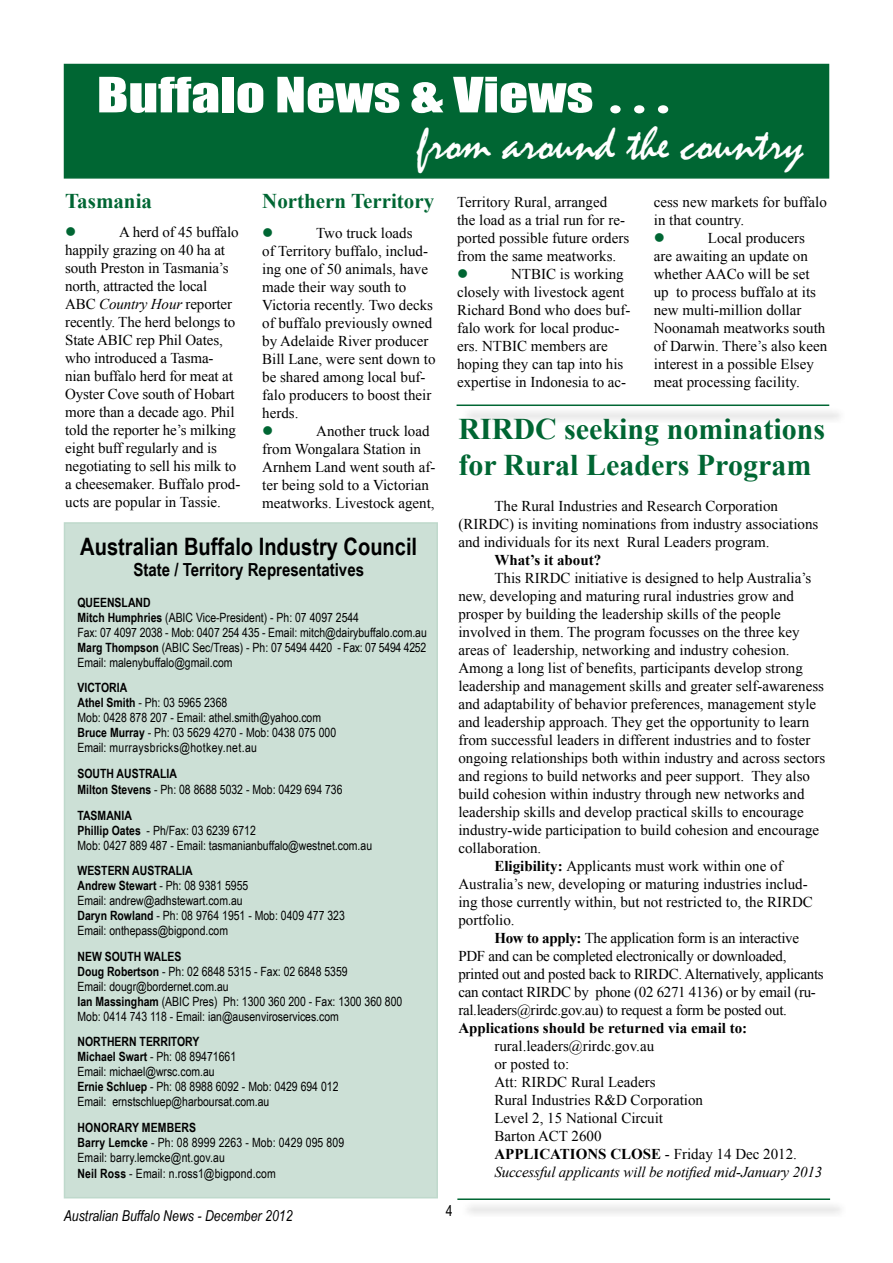
<style>
.page{position:relative;width:893px;height:1263px;background:#fff}
.page>*{position:absolute;margin:0;border:0;box-sizing:border-box;transform-origin:0 0}
.t1{font:48px "Mistral";color:#fff}
.t2{font:45px "Impact";color:#fff;scale:1.27 1}
.t3{font:700 30px/36px "Times New Roman";color:#063}
.t4{font:700 24px "Arial Narrow";color:#000}
.t5{font:700 21px "Times New Roman";color:#063}
.t6{font:700 18px "Arial Narrow";color:#000}
.t7{font:15px/18px "Times New Roman";color:#000}
.t8{font:15px "Times New Roman";letter-spacing:-.02em;color:#000}
.t9{font:700 15px "Times New Roman";color:#000}
.t10{font:italic 15px "Arial Narrow";color:#000}
.t11{font:15px "Wingdings";color:#063}
.t12{font:15px "Arial Narrow";color:#000}
.t13{font:12.75px/15px "Arial Narrow";color:#000}
.s1{font-family:"Times New Roman";font-size:75px}
.s2{font-style:italic}
.s3{font-weight:700}
</style>
<div class="page">
<div style="left:64px;top:64px;width:765px;height:115px;background:#063;border:2px solid #063"></div>
<div style="left:64px;top:522px;width:374px;height:676px;background:#cce0d6;border:2px solid #bfd9cc"></div>
<div style="left:459px;top:407px;width:387px;height:18px;background:#f4f4f4"></div>
<hr style="left:457px;top:404px;width:372px;height:2px;background:#063">
<div style="left:460px;top:1201px;width:387px;height:17px;background:#f3f3f3"></div>
<hr style="left:457px;top:1198px;width:373px;height:2px;background:#063">
<h2 class="t2" style="left:97px;top:60px;width:457px">Buffalo News &amp; Views <span class="s1">...</span></h2>
<h1 class="t1" style="left:418px;top:115px;width:388px">from around the country</h1>
<h3 class="t5" style="left:65px;top:186px;width:88px">Tasmania</h3>
<p class="t11" style="left:65px;top:223px;width:13px">●</p>
<h3 class="t5" style="left:262px;top:186px;width:174px">Northern Territory</h3>
<p class="t11" style="left:262px;top:224px;width:13px">●</p>
<p class="t7" style="left:457px;top:193px;width:174px">Territory Rural, arranged the load as a trial run for re&shy;ported possible future orders from the same meatworks.</p>
<p class="t11" style="left:457px;top:266px;width:13px">●</p>
<p class="t7" style="left:654px;top:193px;width:174px">cess new markets for buffalo in that country.</p>
<p class="t11" style="left:654px;top:230px;width:13px">●</p>
<p class="t7" style="left:65px;top:222px;width:177px;text-indent:54px">A herd of 45 buffalo happily grazing on 40 ha at south Preston in Tasmania’s north, attracted the local<br>ABC <span class="s2">Country Hour</span> reporter recently. The herd belongs to<br>State ABIC rep Phil Oates, who introduced a Tasma&shy;nian buffalo herd for meat at<br>Oyster Cove south of Hobart more than a decade ago. Phil told the reporter he’s milking eight buff regularly and is negotiating to sell his milk to a cheesemaker. Buffalo prod&shy;ucts are popular in Tassie.</p>
<p class="t7" style="left:262px;top:224px;width:175px;text-indent:54px">Two truck loads<br>of Territory buffalo, includ&shy;ing one of 50 animals, have made their way south to<br>Victoria recently. Two decks of buffalo previously owned by Adelaide River producer<br>Bill Lane, were sent down to be shared among local buf&shy;falo producers to boost their herds.</p>
<p class="t11" style="left:262px;top:422px;width:13px">●</p>
<p class="t7" style="left:654px;top:229px;width:175px;text-indent:54px">Local producers<br>are awaiting an update on whether AACo will be set up to process buffalo at its new multi-million dollar<br>Noonamah meatworks south of Darwin. There’s also keen interest in a possible Elsey meat processing facility.</p>
<p class="t7" style="left:457px;top:265px;width:175px;text-indent:54px">NTBIC is working closely with livestock agent<br>Richard Bond who does buf&shy;falo work for local produc&shy;ers. NTBIC members are hoping they can tap into his expertise in Indonesia to ac-</p>
<h3 class="t3" style="left:458px;top:410px;width:368px">RIRDC seeking nominations for Rural Leaders Program</h3>
<p class="t7" style="left:458px;top:496px;width:362px;text-indent:36px">The Rural Industries and Research Corporation (RIRDC) is inviting nominations from industry associations and individuals for its next Rural Leaders program.</p>
<p class="t9" style="left:494px;top:549px;width:108px">What’s it about?</p>
<p class="t7" style="left:494px;top:568px;width:319px">This RIRDC initiative is designed to help Australia’s</p>
<p class="t7" style="left:458px;top:586px;width:337px">new, developing and maturing rural industries grow and</p>
<p class="t7" style="left:458px;top:604px;width:324px">prosper by building the leadership skills of the people</p>
<p class="t7" style="left:458px;top:622px;width:343px">involved in them. The program focusses on the three key</p>
<p class="t7" style="left:458px;top:640px;width:333px">areas of leadership, networking and industry cohesion.</p>
<p class="t7" style="left:458px;top:658px;width:346px">Among a long list of benefits, participants develop strong</p>
<p class="t7" style="left:458px;top:676px;width:367px">leadership and management skills and greater self-awareness</p>
<p class="t7" style="left:458px;top:694px;width:359px">and adaptability of behavior preferences, management style</p>
<p class="t7" style="left:458px;top:712px;width:352px">and leadership approach. They get the opportunity to learn</p>
<p class="t7" style="left:458px;top:730px;width:354px">from successful leaders in different industries and to foster</p>
<p class="t7" style="left:458px;top:748px;width:369px">ongoing relationships both within industry and across sectors</p>
<p class="t7" style="left:458px;top:766px;width:353px">and regions to build networks and peer support. They also</p>
<p class="t7" style="left:458px;top:784px;width:348px">build cohesion within industry through new networks and</p>
<p class="t7" style="left:458px;top:802px;width:347px">leadership skills and develop practical skills to encourage</p>
<p class="t7" style="left:458px;top:820px;width:362px">industry-wide participation to build cohesion and encourage</p>
<p class="t7" style="left:458px;top:838px;width:84px">collaboration.</p>
<p class="t7" style="left:494px;top:856px;width:290px"><span class="s3">Eligibility:</span> Applicants must work within one of</p>
<p class="t7" style="left:458px;top:874px;width:351px">Australia’s new, developing or maturing industries includ-</p>
<p class="t7" style="left:458px;top:892px;width:356px">ing those currently within, but not restricted to, the RIRDC</p>
<p class="t7" style="left:458px;top:910px;width:58px">portfolio.</p>
<p class="t8" style="left:494px;top:928px;width:306px"><span class="s3">How to apply:</span> The application form is an interactive</p>
<p class="t8" style="left:458px;top:946px;width:330px">PDF and can be completed electronically or downloaded,</p>
<p class="t8" style="left:458px;top:964px;width:367px">printed out and posted back to RIRDC. Alternatively, applicants</p>
<p class="t8" style="left:458px;top:982px;width:359px">can contact RIRDC by phone (02 6271 4136) or by email (ru-</p>
<p class="t8" style="left:458px;top:1000px;width:330px">ral.leaders@rirdc.gov.au) to request a form be posted out.</p>
<p class="t9" style="left:458px;top:1017px;width:290px">Applications should be returned via email to:</p>
<p class="t7" style="left:494px;top:1036px;width:329px">rural.leaders@rirdc.gov.au<br>or posted to:<br>Att: RIRDC Rural Leaders<br>Rural Industries R&amp;D Corporation<br>Level 2, 15 National Circuit<br>Barton ACT 2600<br><span class="s3">APPLICATIONS CLOSE</span> - Friday 14 Dec 2012.<br><span class="s2">Successful applicants will be notified mid-January 2013</span></p>
<p class="t7" style="left:262px;top:422px;width:175px;text-indent:54px">Another truck load from Wongalara Station in<br>Arnhem Land went south af&shy;ter being sold to a Victorian meatworks. Livestock agent,</p>
<h3 class="t4" style="left:80px;top:528px;width:338px">Australian Buffalo Industry Council</h3>
<p class="t6" style="left:133px;top:556px;width:232px">State / Territory Representatives</p>
<p class="t13" style="left:77px;top:594px;width:351px"><span class="s3">QUEENSLAND<br>Mitch Humphries</span> (ABIC Vice-President) - Ph: 07 4097 2544<br>Fax: 07 4097 2038 - Mob: 0407 254 435 - Email: mitch@dairybuffalo.com.au <span class="s3">Marg Thompson</span> (ABIC Sec/Treas) - Ph: 07 5494 4420 - Fax: 07 5494 4252<br>Email: malenybuffalo@gmail.com</p>
<p class="t13" style="left:77px;top:680px;width:260px"><span class="s3">VICTORIA<br>Athel Smith</span> - Ph: 03 5965 2368<br>Mob: 0428 878 207 - Email: athel.smith@yahoo.com <span class="s3">Bruce Murray</span> - Ph: 03 5629 4270 - Mob: 0438 075 000<br>Email: murraysbricks@hotkey.net.au</p>
<p class="t13" style="left:77px;top:764px;width:267px;line-height:16.5px"><span class="s3">SOUTH AUSTRALIA<br>Milton Stevens</span> - Ph: 08 8688 5032 - Mob: 0429 694 736</p>
<p class="t13" style="left:77px;top:807px;width:296px"><span class="s3">TASMANIA<br>Phillip Oates</span> - Ph/Fax: 03 6239 6712<br>Mob: 0427 889 487 - Email: tasmanianbuffalo@westnet.com.au</p>
<p class="t13" style="left:77px;top:863px;width:269px"><span class="s3">WESTERN AUSTRALIA<br>Andrew Stewart</span> - Ph: 08 9381 5955<br>Email: andrew@adhstewart.com.au<br><span class="s3">Daryn Rowland</span> - Ph: 08 9764 1951 - Mob: 0409 477 323<br>Email: onthepass@bigpond.com</p>
<p class="t13" style="left:77px;top:948px;width:326px"><span class="s3">NEW SOUTH WALES<br>Doug Robertson</span> - Ph: 02 6848 5315 - Fax: 02 6848 5359<br>Email: dougr@bordernet.com.au<br><span class="s3">Ian Massingham</span> (ABIC Pres) Ph: 1300 360 200 - Fax: 1300 360 800<br>Mob: 0414 743 118 - Email: ian@ausenviroservices.com</p>
<p class="t13" style="left:77px;top:1034px;width:262px"><span class="s3">NORTHERN TERRITORY<br>Michael Swart</span> - Ph: 08 89471661<br>Email: michael@wrsc.com.au<br><span class="s3">Ernie Schluep</span> - Ph: 08 8988 6092 - Mob: 0429 694 012<br>Email: ernstschluep@harboursat.com.au</p>
<p class="t13" style="left:77px;top:1119px;width:268px"><span class="s3">HONORARY MEMBERS<br>Barry Lemcke</span> - Ph: 08 8999 2263 - Mob: 0429 095 809<br>Email: barry.lemcke@nt.gov.au</p>
<p class="t13" style="left:77px;top:1166px;width:200px"><span class="s3">Neil Ross</span> - Email: n.ross1@bigpond.com</p>
<p class="t10" style="left:64px;top:1205px;width:230px">Australian Buffalo News - December 2012</p>
<p class="t12" style="left:446px;top:1200px;width:8px">4</p>
</div>
